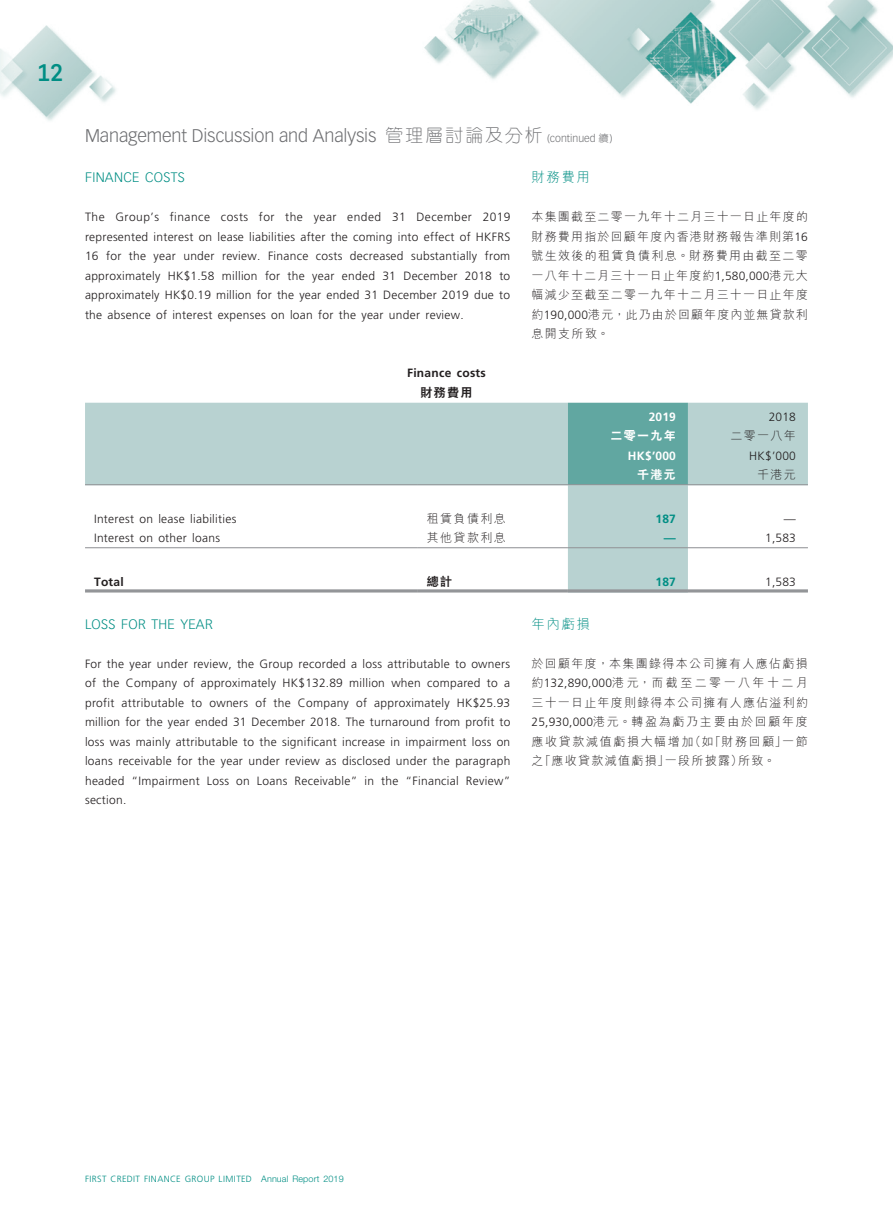
<style>
.page{position:relative;width:893px;height:1212px;background:#fff}
.page>*{position:absolute;margin:0;border:0;box-sizing:border-box;transform-origin:0 0}
.t1{font:24px "BNPP Sans";color:#008e84}
.t2{font:300 18px "Vectora LT Std";letter-spacing:-.01em;color:#6c6d70}
._04___H2{font:300 13.5px "Vectora LT Std";letter-spacing:.025em;color:#008e84}
._04___H2-2{font:300 13.5px "M Hei HK";letter-spacing:.115em;color:#008e84}
._11_P0{font:300 12px/19.5px "Frutiger LT Std";letter-spacing:.025em;color:#231f20;text-align:justify}
._11_P0-2{font:300 12px/19.5px "M Hei HK";letter-spacing:.115em;color:#231f20;text-align:justify}
._15_Table_Stub{font:300 12px "Frutiger LT Std";letter-spacing:.025em;color:#231f20}
._01_Body_Text{font:300 12px "Frutiger LT Std";letter-spacing:.015em;color:#231f20}
._01_Body_Text-2{font:700 12px "Frutiger LT Std";letter-spacing:.025em;color:#231f20}
._15_Table_Stub-2{font:300 12px "M Hei HK";letter-spacing:.115em;color:#231f20}
._01_Body_Text-3{font:700 12px "Frutiger LT Std";letter-spacing:.015em;color:#fff}
._01_Body_Text-4{font:800 12px "C Hei 2 HK";letter-spacing:.115em;color:#fff}
._01_Body_Text-5{font:300 12px "M Hei HK";letter-spacing:.115em;color:#231f20}
._01_Body_Text-6{font:700 12px "Frutiger LT Std";letter-spacing:.015em;color:#008e84}
._15_Table_Stub-3{font:700 12px "Frutiger LT Std";letter-spacing:.025em;color:#231f20}
._01_Body_Text-7{font:800 12px "C Hei 2 HK";color:#231f20}
._15_Table_Stub-4{font:800 12px "C Hei 2 HK";color:#231f20}
.t3{font:300 9px "Frutiger LT Std";letter-spacing:.045em;color:#008e84}
.s1{font-family:"M Yuen HK"}
.s2{font-size:10.5px}
.s3{font-family:"M Yuen HK";font-size:10.5px}
.s4{font-family:"Frutiger LT Std"}
.s5{font-family:"Helvetica Neue LT Std"}
</style>
<div class="page">
<img style="left:0;top:0;width:893px;height:121px">
<div style="left:85px;top:403px;width:723px;height:81px;background:#b8d2d1"></div>
<svg style="left:568px;top:403px;width:120px;height:186px;background:#91bebb"></svg>
<hr style="left:85px;top:484px;width:333px;height:1px;background:#939598">
<hr style="left:418px;top:484px;width:150px;height:1px;background:#939598">
<hr style="left:568px;top:484px;width:120px;height:1px;background:#939598">
<hr style="left:688px;top:484px;width:120px;height:1px;background:#939598">
<hr style="left:85px;top:547px;width:333px;height:1px;background:#939598">
<hr style="left:418px;top:547px;width:150px;height:1px;background:#939598">
<hr style="left:568px;top:547px;width:120px;height:1px;background:#939598">
<hr style="left:688px;top:547px;width:120px;height:1px;background:#939598">
<hr style="left:85px;top:589px;width:333px;height:3px;background:#939598">
<hr style="left:418px;top:589px;width:150px;height:3px;background:#939598">
<hr style="left:568px;top:589px;width:120px;height:3px;background:#939598">
<hr style="left:688px;top:589px;width:120px;height:3px;background:#939598">
<h1 class="t1" style="left:38px;top:56px;width:27px">12</h1>
<h2 class="t2" style="left:85px;top:125px;width:529px">Management Discussion and Analysis <span class="s1">管理層討論及分析</span> <span class="s2">(continued</span> <span class="s3">續</span><span class="s2">)</span></h2>
<p class="_04___H2-2" style="left:531px;top:168px;width:60px">財務費用</p>
<p class="_11_P0-2" style="left:531px;top:207px;width:278px">本集團截至二零一九年十二月三十一日止年度的財務費用指於回顧年度內香港財務報告準則第<span class="s4">16</span>號生效後的租賃負債利息。財務費用由截至二零一八年十二月三十一日止年度約<span class="s4">1,580,000</span>港元大幅減少至截至二零一九年十二月三十一日止年度約<span class="s4">190,000</span>港元，此乃由於回顧年度內並無貸款利息開支所致。</p>
<p class="_04___H2" style="left:85px;top:170px;width:101px">FINANCE COSTS</p>
<p class="_11_P0" style="left:85px;top:207px;width:427px">The Group’s finance costs for the year ended 31 December 2019 represented interest on lease liabilities after the coming into effect of HKFRS 16 for the year under review. Finance costs decreased substantially from approximately HK$1.58 million for the year ended 31 December 2018 to approximately HK$0.19 million for the year ended 31 December 2019 due to the absence of interest expenses on loan for the year under review.</p>
<p class="_01_Body_Text-2" style="left:407px;top:366px;width:80px">Finance costs</p>
<p class="_01_Body_Text-7" style="left:420px;top:384px;width:54px">財務費用</p>
<p class="_01_Body_Text-3" style="left:649px;top:409px;width:29px">2019</p>
<p class="_01_Body_Text" style="left:769px;top:410px;width:29px">2018</p>
<p class="_01_Body_Text-4" style="left:610px;top:428px;width:67px">二零一九年</p>
<p class="_01_Body_Text-5" style="left:730px;top:427px;width:67px">二零一八年</p>
<p class="_01_Body_Text-3" style="left:628px;top:448px;width:50px">HK$’000</p>
<p class="_01_Body_Text" style="left:749px;top:449px;width:48px">HK$’000</p>
<p class="_01_Body_Text-4" style="left:637px;top:467px;width:40px">千港元</p>
<p class="_01_Body_Text-5" style="left:757px;top:466px;width:40px">千港元</p>
<p class="_15_Table_Stub" style="left:94px;top:512px;width:144px">Interest on lease liabilities</p>
<p class="_15_Table_Stub-2" style="left:427px;top:510px;width:80px">租賃負債利息</p>
<p class="_01_Body_Text-6" style="left:656px;top:511px;width:22px">187</p>
<p class="_01_Body_Text" style="left:784px;top:512px;width:13px">—</p>
<p class="_15_Table_Stub" style="left:94px;top:531px;width:127px">Interest on other loans</p>
<p class="_15_Table_Stub-2" style="left:427px;top:529px;width:80px">其他貸款利息</p>
<p class="_01_Body_Text-6" style="left:664px;top:531px;width:13px">—</p>
<p class="_01_Body_Text" style="left:765px;top:531px;width:32px">1,583</p>
<p class="_15_Table_Stub-3" style="left:94px;top:574px;width:31px">Total</p>
<p class="_15_Table_Stub-4" style="left:427px;top:573px;width:27px">總計</p>
<p class="_01_Body_Text-6" style="left:656px;top:574px;width:22px">187</p>
<p class="_01_Body_Text" style="left:765px;top:575px;width:32px">1,583</p>
<p class="_04___H2" style="left:85px;top:616px;width:129px">LOSS FOR THE YEAR</p>
<p class="_11_P0" style="left:85px;top:654px;width:427px">For the year under review, the Group recorded a loss attributable to owners of the Company of approximately HK$132.89 million when compared to a profit attributable to owners of the Company of approximately HK$25.93 million for the year ended 31 December 2018. The turnaround from profit to loss was mainly attributable to the significant increase in impairment loss on loans receivable for the year under review as disclosed under the paragraph headed “Impairment Loss on Loans Receivable” in the “Financial Review” section.</p>
<p class="_04___H2-2" style="left:531px;top:614px;width:60px">年內虧損</p>
<p class="_11_P0-2" style="left:531px;top:653px;width:278px">於回顧年度，本集團錄得本公司擁有人應佔虧損約<span class="s4">132,890,000</span>港元，而截至二零一八年十二月三十一日止年度則錄得本公司擁有人應佔溢利約<span class="s4">25,930,000</span>港元。轉盈為虧乃主要由於回顧年度應收貸款減值虧損大幅增加（如「財務回顧」一節之「應收貸款減值虧損」一段所披露）所致。</p>
<p class="t3" style="left:85px;top:1173px;width:260px">FIRST CREDIT FINANCE GROUP LIMITED <span class="s5">Annual Report 2019</span></p>
</div>
